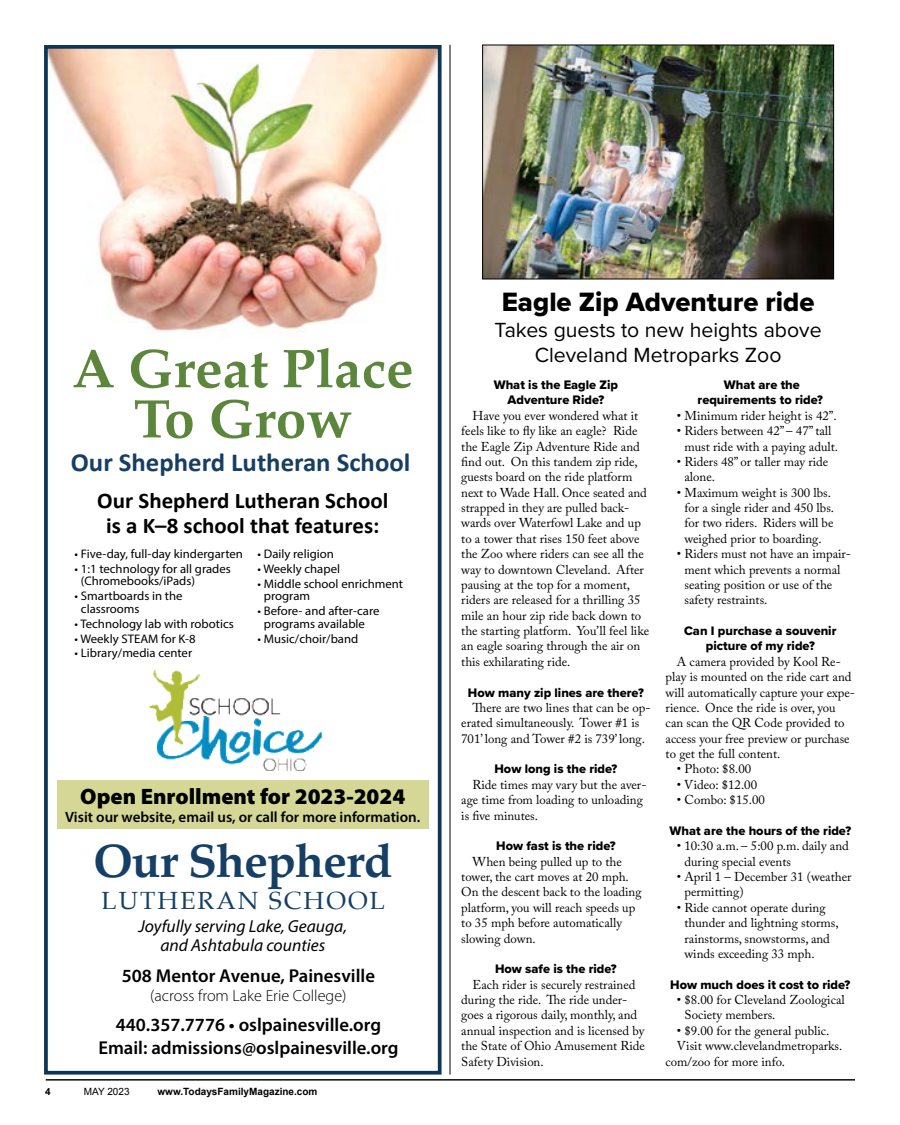
<style>
.page{position:relative;width:900px;height:1125px;background:#fff}
.page>*{position:absolute;margin:0;border:0;box-sizing:border-box;transform-origin:0 0}
.t1{font:700 54.75px/50.2px "Palatino";color:#5b863c;text-align:center}
.t2{font:700 47.25px "Palatino";letter-spacing:-.02em;color:#153f64}
.t3{font:27.5px "Proxima Nova Extrabld";color:#000}
.t4{font:700 26.12px "Calibri";color:#163e63}
.t5{font:24.88px "Palatino";letter-spacing:.08em;color:#154065}
.t6{font:700 22.38px/24.4px "Calibri";color:#000;text-align:center}
.t7{font:900 22.38px "Myriad Pro";color:#000}
.t8{font:21.25px/25.5px "Proxima Nova";color:#000;text-align:center}
.t9{font:600 18.62px/22.4px "Myriad Pro";color:#000;text-align:center}
.t10{font:italic 17.38px/19.4px "Myriad Pro";color:#000;text-align:center}
.t11{font:300 16.12px "Myriad Pro";color:#000}
.t12{font:600 14.88px "Myriad Pro";color:#000}
.t13{font:12.75px/15.4px "Adobe Caslon Pro";color:#000}
.t14{font:12.75px/15.4px "Proxima Nova Extrabld";color:#000;text-align:center}
.t15{font:12.38px/12.4px "Myriad Pro";color:#000}
.t16{font:700 10px "Arial";color:#000}
.t17{font:10px "Arial";color:#000}
</style>
<div class="page">
<hr style="left:46px;top:1080px;width:809px;height:1px;background:#000">
<img style="left:484px;top:47px;width:348px;height:230px">
<div style="left:482px;top:45px;width:352px;height:234px;border:1px solid #000"></div>
<hr style="left:450px;top:45px;width:1px;height:1030px;background:#000">
<img style="left:149px;top:669px;width:173px;height:102px">
<img style="left:49px;top:50px;width:388px;height:282px">
<div style="left:44px;top:45px;width:398px;height:1030px;border:4px solid #0f3657"></div>
<div style="left:57px;top:780px;width:371px;height:49px;background:#d5d796"></div>
<h1 class="t1" style="left:72px;top:342px;width:343px">A Great Place<br>To Grow</h1>
<h3 class="t4" style="left:71px;top:444px;width:341px">Our Shepherd Lutheran School</h3>
<h3 class="t6" style="left:97px;top:488px;width:293px">Our Shepherd Lutheran School is a K–8 school that features:</h3>
<p class="t15" style="left:75px;top:547px;width:170px">• Five-day, full-day kindergarten</p>
<p class="t15" style="left:81px;top:562px;width:151px;text-indent:-6px">• 1:1 technology for all grades (Chromebooks/iPads)</p>
<p class="t15" style="left:81px;top:590px;width:103px;text-indent:-6px">• Smartboards in the classrooms</p>
<p class="t15" style="left:75px;top:617px;width:161px">• Technology lab with robotics</p>
<p class="t15" style="left:75px;top:632px;width:123px">• Weekly STEAM for K-8</p>
<p class="t15" style="left:75px;top:647px;width:119px">• Library/media center</p>
<p class="t15" style="left:258px;top:547px;width:78px">• Daily religion</p>
<p class="t15" style="left:258px;top:562px;width:84px">• Weekly chapel</p>
<p class="t15" style="left:264px;top:577px;width:141px;text-indent:-6px">• Middle school enrichment program</p>
<p class="t15" style="left:264px;top:605px;width:117px;text-indent:-6px">• Before- and after-care programs available</p>
<p class="t15" style="left:258px;top:632px;width:102px">• Music/choir/band</p>
<h3 class="t7" style="left:80px;top:782px;width:326px">Open Enrollment for 2023-2024</h3>
<p class="t12" style="left:65px;top:807px;width:357px">Visit our website, email us, or call for more information.</p>
<h2 class="t2" style="left:93px;top:820px;width:301px">Our Shepherd</h2>
<h3 class="t5" style="left:102px;top:880px;width:285px">LUTHERAN SCHOOL</h3>
<h3 class="t10" style="left:139px;top:916px;width:210px">Joyfully serving Lake, Geauga, and Ashtabula counties</h3>
<h3 class="t9" style="left:122px;top:964px;width:255px">508 Mentor Avenue, Painesville</h3>
<p class="t11" style="left:150px;top:986px;width:198px">(across from Lake Erie College)</p>
<h3 class="t9" style="left:98px;top:1013px;width:302px">440.357.7776 • oslpainesville.org<br>Email: admissions@oslpainesville.org</h3>
<p class="t16" style="left:45px;top:1085px;width:7px">4</p>
<p class="t17" style="left:84px;top:1085px;width:47px">MAY 2023</p>
<p class="t16" style="left:157px;top:1085px;width:162px">www.TodaysFamilyMagazine.com</p>
<h3 class="t3" style="left:502px;top:282px;width:314px">Eagle Zip Adventure ride</h3>
<h3 class="t8" style="left:495px;top:316px;width:329px">Takes guests to new heights above<br>Cleveland Metroparks Zoo</h3>
<p class="t14" style="left:494px;top:377px;width:126px">What is the Eagle Zip<br>Adventure Ride?</p>
<p class="t13" style="left:461px;top:408px;width:189px;text-indent:11px">Have you ever wondered what it feels like to fly like an eagle? Ride the Eagle Zip Adventure Ride and find out. On this tandem zip ride, guests board on the ride platform next to Wade Hall. Once seated and strapped in they are pulled back&shy;wards over Waterfowl Lake and up to a tower that rises 150 feet above the Zoo where riders can see all the way to downtown Cleveland. After pausing at the top for a moment, riders are released for a thrilling 35 mile an hour zip ride back down to the starting platform. You’ll feel like an eagle soaring through the air on this exhilarating ride.</p>
<p class="t14" style="left:468px;top:684px;width:177px">How many zip lines are there?</p>
<p class="t13" style="left:461px;top:700px;width:191px;text-indent:11px">There are two lines that can be op&shy;erated simultaneously. Tower #1 is<br>701’ long and Tower #2 is 739’ long.</p>
<p class="t14" style="left:494px;top:761px;width:124px">How long is the ride?</p>
<p class="t13" style="left:461px;top:777px;width:187px;text-indent:11px">Ride times may vary but the aver&shy;age time from loading to unloading is five minutes.</p>
<p class="t14" style="left:496px;top:838px;width:121px">How fast is the ride?</p>
<p class="t13" style="left:461px;top:854px;width:182px;text-indent:11px">When being pulled up to the tower, the cart moves at 20 mph.<br>On the descent back to the loading platform, you will reach speeds up to 35 mph before automatically slowing down.</p>
<p class="t14" style="left:495px;top:961px;width:123px">How safe is the ride?</p>
<p class="t13" style="left:461px;top:977px;width:185px;text-indent:11px">Each rider is securely restrained during the ride. The ride under&shy;goes a rigorous daily, monthly, and annual inspection and is licensed by the State of Ohio Amusement Ride<br>Safety Division.</p>
<p class="t14" style="left:698px;top:377px;width:127px">What are the requirements to ride?</p>
<p class="t13" style="left:677px;top:408px;width:161px">• Minimum rider height is 42”.</p>
<p class="t13" style="left:677px;top:423px;width:163px;text-align:center">• Riders between 42” – 47” tall must ride with a paying adult.</p>
<p class="t13" style="left:684px;top:454px;width:145px;text-indent:-8px">• Riders 48” or taller may ride alone.</p>
<p class="t13" style="left:677px;top:485px;width:159px;text-align:center">• Maximum weight is 300 lbs. for a single rider and 450 lbs. for two riders. Riders will be weighed prior to boarding.</p>
<p class="t13" style="left:684px;top:546px;width:168px;text-indent:-8px">• Riders must not have an impair&shy;ment which prevents a normal seating position or use of the safety restraints.</p>
<p class="t14" style="left:684px;top:623px;width:154px">Can I purchase a souvenir picture of my ride?</p>
<p class="t13" style="left:666px;top:654px;width:191px;text-indent:11px">A camera provided by Kool Re&shy;play is mounted on the ride cart and will automatically capture your expe&shy;rience. Once the ride is over, you can scan the QR Code provided to access your free preview or purchase to get the full content.</p>
<p class="t13" style="left:677px;top:761px;width:76px">• Photo: $8.00</p>
<p class="t13" style="left:677px;top:777px;width:82px">• Video: $12.00</p>
<p class="t13" style="left:677px;top:792px;width:90px">• Combo: $15.00</p>
<p class="t14" style="left:669px;top:823px;width:183px">What are the hours of the ride?</p>
<p class="t13" style="left:684px;top:838px;width:166px;text-indent:-8px">• 10:30 a.m. – 5:00 p.m. daily and during special events</p>
<p class="t13" style="left:684px;top:869px;width:169px;text-indent:-8px">• April 1 – December 31 (weather permitting)</p>
<p class="t13" style="left:684px;top:900px;width:156px;text-indent:-8px">• Ride cannot operate during thunder and lightning storms, rainstorms, snowstorms, and winds exceeding 33 mph.</p>
<p class="t14" style="left:670px;top:977px;width:182px">How much does it cost to ride?</p>
<p class="t13" style="left:684px;top:992px;width:162px;text-indent:-8px">• $8.00 for Cleveland Zoological<br>Society members.</p>
<p class="t13" style="left:677px;top:1023px;width:154px">• $9.00 for the general public.</p>
<p class="t13" style="left:677px;top:1038px;width:167px">Visit www.clevelandmetroparks.</p>
<p class="t13" style="left:666px;top:1053px;width:121px">com/zoo for more info.</p>
</div>
